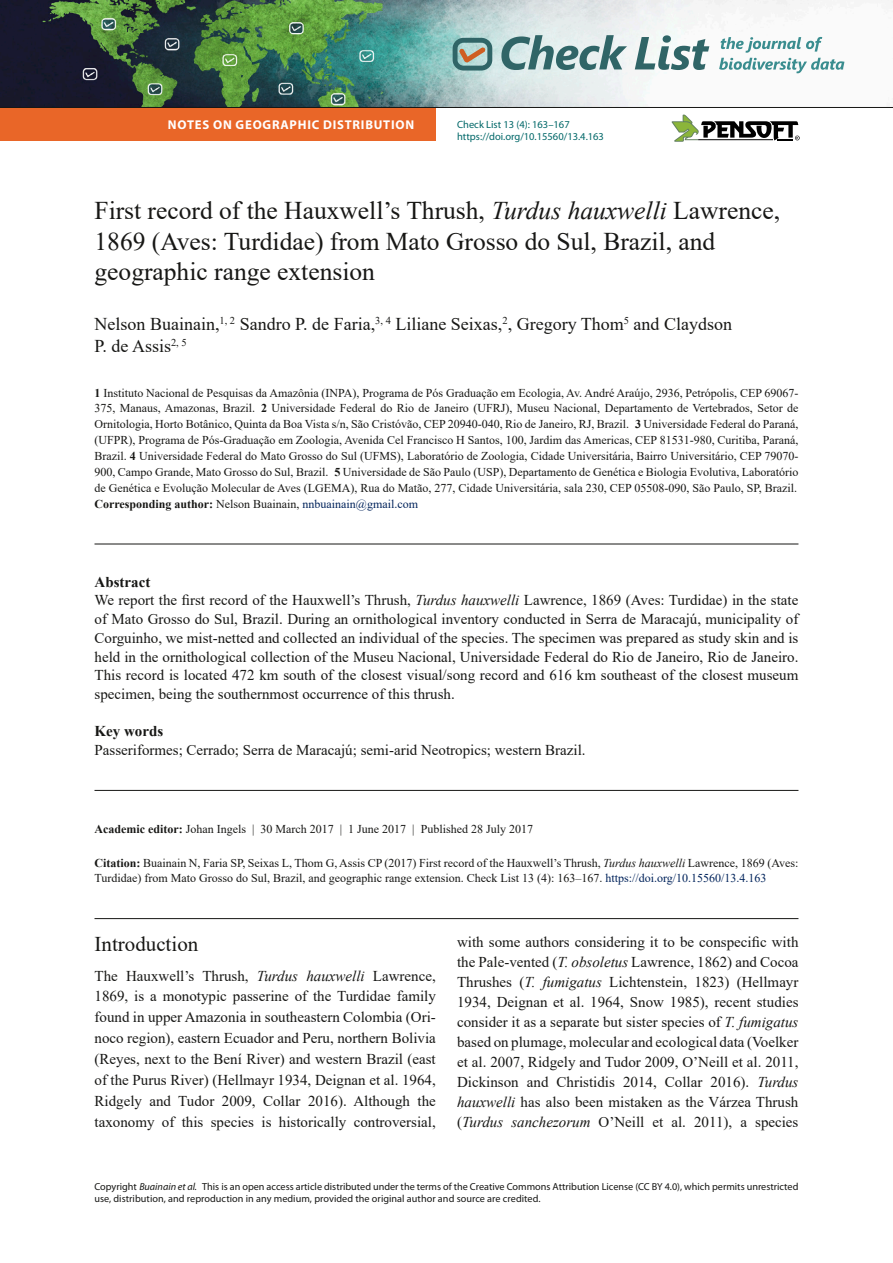
<style>
.page{position:relative;width:893px;height:1263px;background:#fff}
.page>*{position:absolute;margin:0;border:0;box-sizing:border-box;transform-origin:0 0}
.N_title{font:25.5px/30.6px "Times New Roman";color:#171715}
.N_Head{font:21px "Times New Roman";color:#171715}
.N_authors{font:18px/21.6px "Times New Roman";color:#171715}
.N_body_nind{font:15px/20px "Times New Roman";color:#171715;text-align:justify}
.N_abstract_txt{font:15px/18.8px "Times New Roman";color:#171715;text-align:justify}
.N_keywords_txt{font:15px "Times New Roman";color:#171715}
.N_abstract{font:700 15px "Times New Roman";color:#171715}
.N_keywords{font:700 15px "Times New Roman";color:#171715}
.t1{font:700 12.75px "Myriad Pro";letter-spacing:.06em;color:#fff}
.N_affiliations{font:12px/15.9px "Times New Roman";color:#171715;text-align:justify}
.N_citation{font:12px/15.9px "Times New Roman";color:#171715}
.N_publ_data{font:12px "Times New Roman";color:#171715}
.N_Corresponding_auth{font:700 12px "Times New Roman";color:#171715}
.t2{font:10.5px/12.8px "Myriad Pro";color:#006768}
.copyright{font:10.2px/12.3px "Myriad Pro";color:#171715}
.s1{font-style:italic}
.s2{font-weight:700}
.s3{font-weight:400}
.s4{font-weight:400;color:#00235b}
.s5{color:#00235b}
</style>
<div class="page">
<img style="left:0;top:0;width:893px;height:107px">
<svg style="left:453px;top:38px;width:39px;height:33px"></svg>
<svg style="left:501px;top:35px;width:126px;height:35px"></svg>
<svg style="left:635px;top:35px;width:74px;height:35px"></svg>
<svg style="left:719px;top:37px;width:125px;height:36px"></svg>
<hr style="left:94px;top:544px;width:704px;height:1px;background:#171715">
<hr style="left:94px;top:790px;width:704px;height:1px;background:#171715">
<hr style="left:94px;top:918px;width:704px;height:1px;background:#171715">
<svg style="left:672px;top:115px;width:128px;height:27px"></svg>
<div style="left:0;top:108px;width:436px;height:32px;background:#e96628"></div>
<hr style="left:0;top:107px;width:893px;height:1px;background:#171715">
<p class="t1" style="left:168px;top:116px;width:248px">NOTES ON GEOGRAPHIC DISTRIBUTION</p>
<p class="t2" style="left:457px;top:117px;width:148px">Check List 13 (4): 163–167 https://doi.org/10.15560/13.4.163</p>
<p class="N_title" style="left:94px;top:195px;width:687px">First record of the Hauxwell’s Thrush, <span class="s1">Turdus hauxwelli</span> Lawrence,<br>1869 (Aves: Turdidae) from Mato Grosso do Sul, Brazil, and geographic range extension</p>
<p class="N_authors" style="left:94px;top:313px;width:639px">Nelson Buainain,<sup>1,</sup> <sup>2</sup> Sandro P. de Faria,<sup>3,</sup> <sup>4</sup> Liliane Seixas,<sup>2</sup>, Gregory Thom<sup>5</sup> and Claydson<br>P. de Assis<sup>2,</sup> <sup>5</sup></p>
<p class="N_affiliations" style="left:94px;top:384px;width:705px"><span class="s2">1</span> Instituto Nacional de Pesquisas da Amazônia (INPA), Programa de Pós Graduação em Ecologia, Av. André Araújo, 2936, Petrópolis, CEP 69067- 375, Manaus, Amazonas, Brazil. <span class="s2">2</span> Universidade Federal do Rio de Janeiro (UFRJ), Museu Nacional, Departamento de Vertebrados, Setor de Ornitologia, Horto Botânico, Quinta da Boa Vista s/n, São Cristóvão, CEP 20940-040, Rio de Janeiro, RJ, Brazil. <span class="s2">3</span> Universidade Federal do Paraná, (UFPR), Programa de Pós-Graduação em Zoologia, Avenida Cel Francisco H Santos, 100, Jardim das Americas, CEP 81531-980, Curitiba, Paraná, Brazil. <span class="s2">4</span> Universidade Federal do Mato Grosso do Sul (UFMS), Laboratório de Zoologia, Cidade Universitária, Bairro Universitário, CEP 79070- 900, Campo Grande, Mato Grosso do Sul, Brazil. <span class="s2">5</span> Universidade de São Paulo (USP), Departamento de Genética e Biologia Evolutiva, Laboratório de Genética e Evolução Molecular de Aves (LGEMA), Rua do Matão, 277, Cidade Universitária, sala 230, CEP 05508-090, São Paulo, SP, Brazil.</p>
<p class="N_Corresponding_auth" style="left:94px;top:495px;width:325px">Corresponding author: <span class="s3">Nelson Buainain,</span> <span class="s4">nnbuainain@gmail.com</span></p>
<p class="N_abstract" style="left:94px;top:571px;width:57px">Abstract</p>
<p class="N_abstract_txt" style="left:94px;top:590px;width:705px">We report the first record of the Hauxwell’s Thrush, <span class="s1">Turdus hauxwelli</span> Lawrence, 1869 (Aves: Turdidae) in the state of Mato Grosso do Sul, Brazil. During an ornithological inventory conducted in Serra de Maracajú, municipality of Corguinho, we mist-netted and collected an individual of the species. The specimen was prepared as study skin and is held in the ornithological collection of the Museu Nacional, Universidade Federal do Rio de Janeiro, Rio de Janeiro.<br>This record is located 472 km south of the closest visual/song record and 616 km southeast of the closest museum specimen, being the southernmost occurrence of this thrush.</p>
<p class="N_keywords" style="left:94px;top:720px;width:70px">Key words</p>
<p class="N_keywords_txt" style="left:94px;top:739px;width:493px">Passeriformes; Cerrado; Serra de Maracajú; semi-arid Neotropics; western Brazil.</p>
<p class="N_publ_data" style="left:94px;top:820px;width:440px"><span class="s2">Academic editor:</span> Johan Ingels | 30 March 2017 | 1 June 2017 | Published 28 July 2017</p>
<p class="N_citation" style="left:94px;top:854px;width:705px"><span class="s2">Citation:</span> Buainain N, Faria SP, Seixas L, Thom G, Assis CP (2017) First record of the Hauxwell’s Thrush, <span class="s1">Turdus hauxwelli</span> Lawrence, 1869 (Aves:<br>Turdidae) from Mato Grosso do Sul, Brazil, and geographic range extension. Check List 13 (4): 163–167. <span class="s5">https://doi.org/10.15560/13.4.163</span></p>
<p class="N_Head" style="left:94px;top:929px;width:105px">Introduction</p>
<p class="N_body_nind" style="left:94px;top:964px;width:343px;line-height:20.9px">The Hauxwell’s Thrush, <span class="s1">Turdus hauxwelli</span> Lawrence, 1869, is a monotypic passerine of the Turdidae family found in upper Amazonia in southeastern Colombia (Ori&shy;noco region), eastern Ecuador and Peru, northern Bolivia (Reyes, next to the Bení River) and western Brazil (east of the Purus River) (Hellmayr 1934, Deignan et al. 1964, Ridgely and Tudor 2009, Collar 2016). Although the taxonomy of this species is historically controversial,</p>
<p class="N_body_nind" style="left:457px;top:931px;width:343px">with some authors considering it to be conspecific with the Pale-vented (<span class="s1">T. obsoletus</span> Lawrence, 1862) and Cocoa Thrushes (<span class="s1">T. fumigatus</span> Lichtenstein, 1823) (Hellmayr 1934, Deignan et al. 1964, Snow 1985), recent studies consider it as a separate but sister species of <span class="s1">T. fumigatus </span>based on plumage, molecular and ecological data (Voelker et al. 2007, Ridgely and Tudor 2009, O’Neill et al. 2011, Dickinson and Christidis 2014, Collar 2016). <span class="s1">Turdus hauxwelli</span> has also been mistaken as the Várzea Thrush (<span class="s1">Turdus sanchezorum</span> O’Neill et al. 2011), a species</p>
<p class="copyright" style="left:94px;top:1180px;width:705px">Copyright <span class="s1">Buainain et al.</span> This is an open access article distributed under the terms of the Creative Commons Attribution License (CC BY 4.0), which permits unrestricted use, distribution, and reproduction in any medium, provided the original author and source are credited.</p>
</div>
